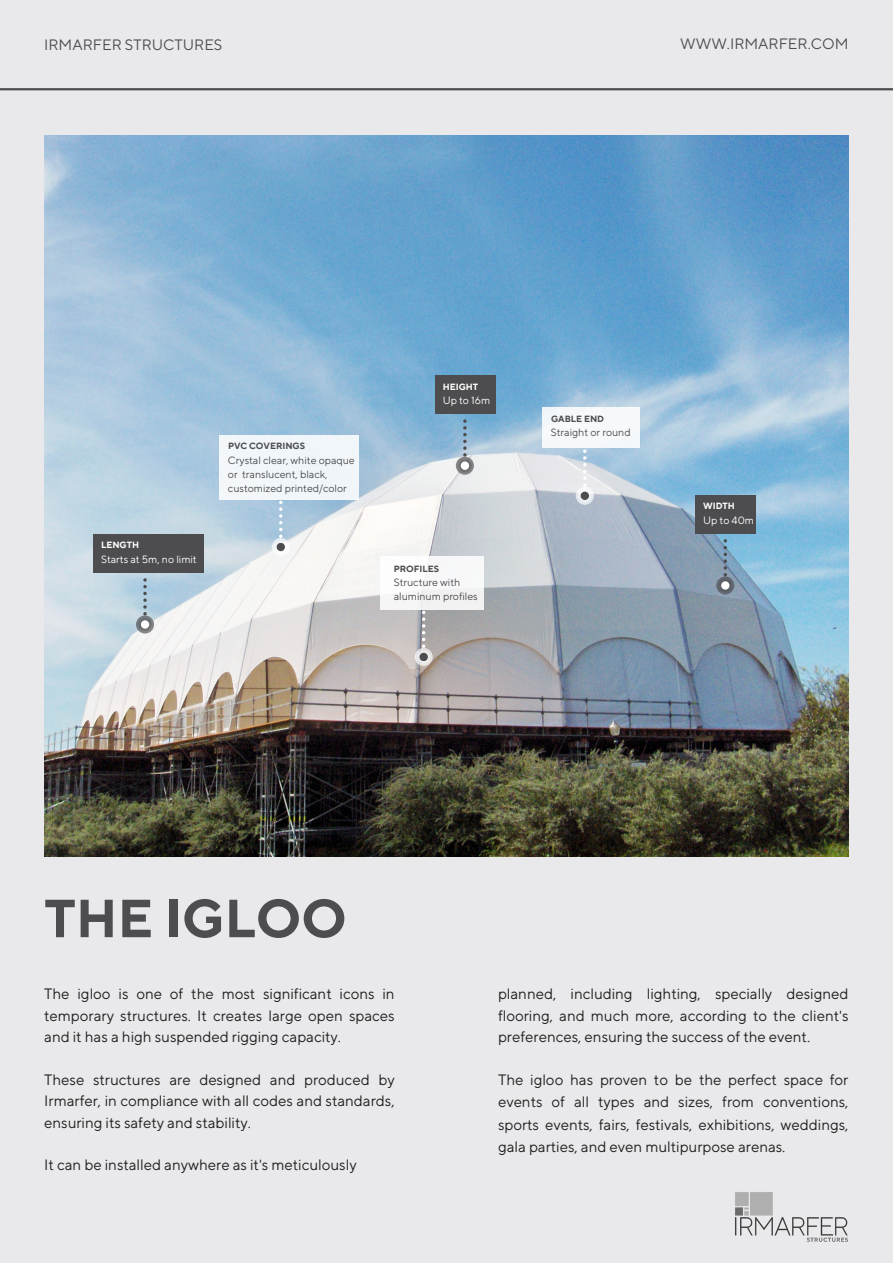
<style>
.page{position:relative;width:893px;height:1264px;background:#fff}
.page>*{position:absolute;margin:0;border:0;box-sizing:border-box;transform-origin:0 0}
.t1{font:700 53.4px "TT Norms Pro";color:#4d4d4f}
.t2{font:15px/21.3px "TT Norms Pro";color:#221f1f;text-align:justify}
.t3{font:15px "TT Norms Pro";color:#4d4d4f}
.t4{font:10.5px/14px "TT Norms Pro";color:#4d4d4f}
.t5{font:10.5px "TT Norms Pro";color:#fff}
.t6{font:700 9px "TT Norms Pro";color:#4d4d4f}
.t7{font:700 9px "TT Norms Pro";color:#fff}
</style>
<div class="page">
<div style="left:0;top:0;width:892px;height:1262px;background:#e9e9eb"></div>
<img style="left:44px;top:136px;width:804px;height:720px">
<hr style="left:0;top:88px;width:892px;height:2px;background:#4d4d4f">
<div style="left:435px;top:376px;width:60px;height:38px;background:#4d4d4f"></div>
<svg style="left:463px;top:419px;width:3px;height:37px"></svg>
<svg style="left:456px;top:456px;width:18px;height:18px"></svg>
<svg style="left:458px;top:459px;width:13px;height:13px"></svg>
<svg style="left:460px;top:461px;width:9px;height:9px"></svg>
<div style="left:695px;top:496px;width:61px;height:38px;background:#4d4d4f"></div>
<svg style="left:723px;top:539px;width:4px;height:37px"></svg>
<svg style="left:716px;top:576px;width:18px;height:18px"></svg>
<svg style="left:718px;top:579px;width:14px;height:13px"></svg>
<div style="left:721px;top:581px;width:8px;height:8px;background:#fff;border-radius:50%"></div>
<img style="left:735px;top:1192px;width:113px;height:50px">
<div style="left:93px;top:535px;width:111px;height:38px;background:#4d4d4f"></div>
<svg style="left:143px;top:578px;width:4px;height:37px"></svg>
<svg style="left:136px;top:615px;width:18px;height:18px"></svg>
<svg style="left:138px;top:618px;width:14px;height:13px"></svg>
<div style="left:141px;top:620px;width:8px;height:8px;background:#fff;border-radius:50%"></div>
<div style="left:219px;top:435px;width:140px;height:64px;background:#f1f6fa"></div>
<svg style="left:279px;top:500px;width:3px;height:38px"></svg>
<svg style="left:272px;top:538px;width:18px;height:18px"></svg>
<svg style="left:274px;top:540px;width:13px;height:13px"></svg>
<div style="left:276px;top:543px;width:9px;height:8px;background:#4d4d4f;border-radius:50%"></div>
<div style="left:380px;top:556px;width:104px;height:53px;background:#f7f8f9"></div>
<svg style="left:422px;top:610px;width:3px;height:38px"></svg>
<svg style="left:414px;top:648px;width:18px;height:18px"></svg>
<svg style="left:417px;top:650px;width:13px;height:13px"></svg>
<svg style="left:419px;top:652px;width:9px;height:9px"></svg>
<div style="left:541px;top:407px;width:98px;height:40px;background:#f6f9fb"></div>
<svg style="left:583px;top:449px;width:3px;height:37px"></svg>
<svg style="left:575px;top:487px;width:18px;height:18px"></svg>
<div style="left:578px;top:489px;width:13px;height:13px;background:#edeff2;border-radius:50%"></div>
<div style="left:580px;top:491px;width:9px;height:9px;background:#4d4d4f;border-radius:50%"></div>
<p class="t3" style="left:44px;top:36px;width:180px">IRMARFER STRUCTURES</p>
<p class="t3" style="left:680px;top:35px;width:170px">WWW.IRMARFER.COM</p>
<p class="t7" style="left:101px;top:540px;width:39px">LENGTH</p>
<p class="t5" style="left:101px;top:553px;width:97px">Starts at 5m, no limit</p>
<p class="t6" style="left:228px;top:440px;width:78px">PVC COVERINGS</p>
<p class="t4" style="left:228px;top:453px;width:128px">Crystal clear, white opaque or translucent, black, customized printed/color</p>
<p class="t7" style="left:442px;top:381px;width:37px">HEIGHT</p>
<p class="t5" style="left:442px;top:394px;width:49px">Up to 16m</p>
<p class="t6" style="left:394px;top:563px;width:47px">PROFILES</p>
<p class="t4" style="left:393px;top:576px;width:68px">Structure with</p>
<p class="t4" style="left:393px;top:590px;width:85px">aluminum profiles</p>
<p class="t6" style="left:551px;top:414px;width:55px">GABLE END</p>
<p class="t4" style="left:551px;top:426px;width:81px">Straight or round</p>
<p class="t7" style="left:703px;top:501px;width:33px">WIDTH</p>
<p class="t5" style="left:703px;top:514px;width:53px">Up to 40m</p>
<p class="t1" style="left:44px;top:886px;width:304px">THE IGLOO</p>
<p class="t2" style="left:44px;top:984px;width:352px">The igloo is one of the most significant icons in temporary structures. It creates large open spaces and it has a high suspended rigging capacity.</p>
<p class="t2" style="left:44px;top:1069px;width:352px">These structures are designed and produced by Irmarfer, in compliance with all codes and standards, ensuring its safety and stability.</p>
<p class="t2" style="left:44px;top:1154px;width:314px">It can be installed anywhere as it's meticulously</p>
<p class="t2" style="left:498px;top:984px;width:352px">planned, including lighting, specially designed flooring, and much more, according to the client's preferences, ensuring the success of the event.</p>
<p class="t2" style="left:498px;top:1068px;width:352px;line-height:22.5px">The igloo has proven to be the perfect space for events of all types and sizes, from conventions, sports events, fairs, festivals, exhibitions, weddings, gala parties, and even multipurpose arenas.</p>
</div>
